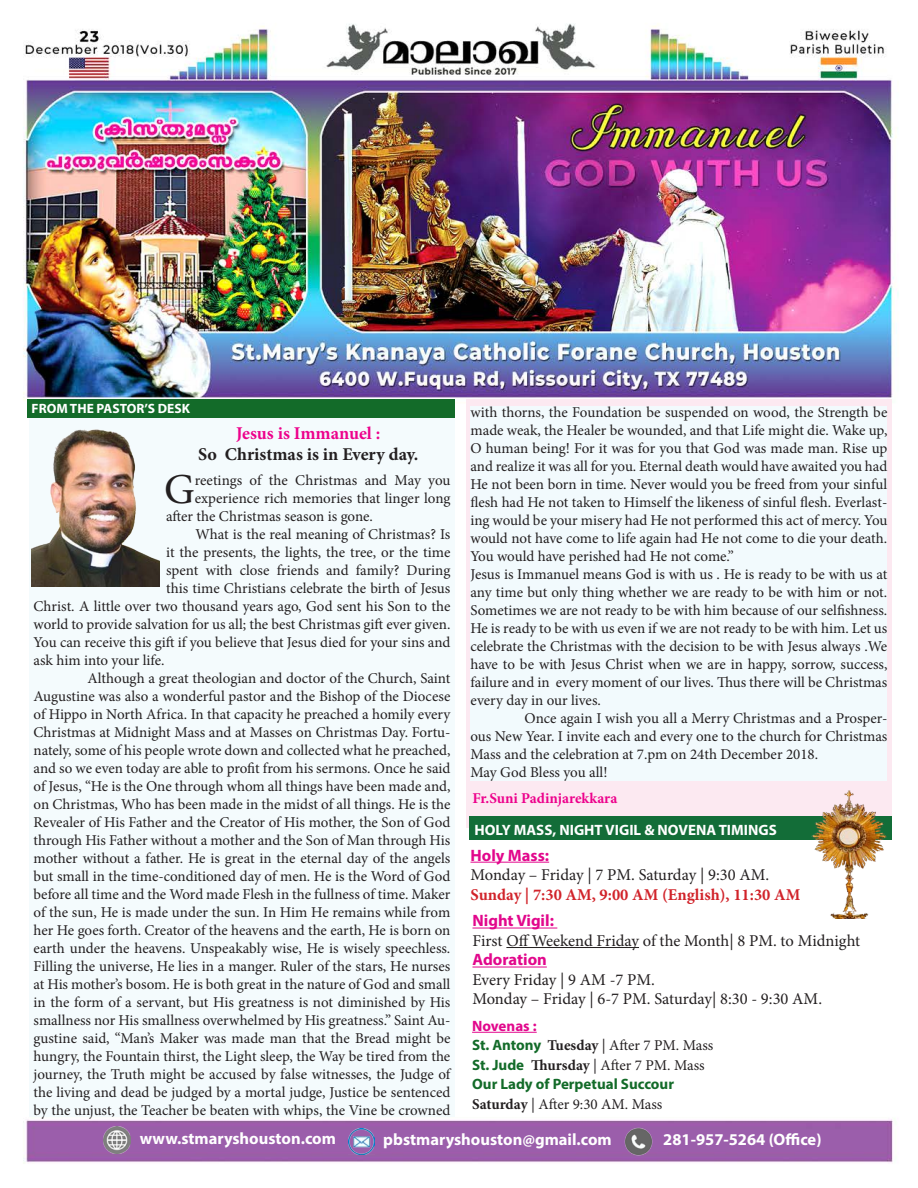
<style>
.page{position:relative;width:918px;height:1188px;background:#fff}
.page>*{position:absolute;margin:0;border:0;box-sizing:border-box;transform-origin:0 0}
.t1{font:42.75px "Minion Pro";color:#231f20}
.t2{font:700 18px "Minion Pro";color:#231f20}
.t3{font:700 18px "Minion Pro";color:#ed028c}
.t4{font:16.5px "Minion Pro";color:#231f20}
.t5{font:700 16.5px "Myriad Pro";color:#fff}
.t6{font:700 16.5px "Minion Pro";color:#d1232a}
.t7{font:700 16.5px "Myriad Pro";color:#e2078c}
.t8{font:15px/18px "Minion Pro";letter-spacing:-.005em;color:#231f20;text-align:justify}
.t9{font:700 15px "Myriad Pro";color:#fff}
.t10{font:700 15px "Myriad Pro";color:#136b29}
.t11{font:700 15px "Minion Pro";color:#ed028c}
.t12{font:700 15px "Myriad Pro";color:#e2078c}
.t13{font:700 13.5px "Myriad Pro";color:#fff}
.s1{font-family:"Myriad Pro";font-weight:700;color:#136b29}
.s2{font-weight:700}
</style>
<div class="page">
<img style="left:23px;top:23px;width:876px;height:1141px">
<div style="left:29px;top:417px;width:426px;height:700px;background:#f4fbfd"></div>
<div style="left:466px;top:400px;width:426px;height:428px;background:#fce9f1"></div>
<div style="left:471px;top:406px;width:416px;height:375px;background:#f2fafd"></div>
<img style="left:103px;top:1126px;width:28px;height:28px">
<img style="left:622px;top:1126px;width:33px;height:32px">
<img style="left:348px;top:1129px;width:27px;height:26px">
<hr style="left:472px;top:1032px;width:65px;height:1px;background:#e2078c">
<hr style="left:472px;top:928px;width:85px;height:1px;background:#e2078c">
<hr style="left:506px;top:947px;width:133px;height:1px;background:#231f20">
<hr style="left:472px;top:967px;width:75px;height:1px;background:#e2078c">
<hr style="left:471px;top:862px;width:78px;height:1px;background:#e2078c">
<div style="left:469px;top:816px;width:422px;height:24px;background:#136d38"></div>
<img style="left:805px;top:788px;width:89px;height:130px">
<img style="left:32px;top:429px;width:127px;height:158px">
<div style="left:27px;top:400px;width:428px;height:18px;background:#136b29"></div>
<p class="t13" style="left:32px;top:400px;width:160px">FROM THE PASTOR’S DESK</p>
<p class="t3" style="left:236px;top:420px;width:146px">Jesus is Immanuel :</p>
<p class="t2" style="left:198px;top:442px;width:222px">So Christmas is in Every day.</p>
<p class="t1" style="left:164px;top:461px;width:32px">G</p>
<p class="t8" style="left:195px;top:471px;width:257px">reetings of the Christmas and May you</p>
<p class="t8" style="left:195px;top:489px;width:257px">experience rich memories that linger long</p>
<p class="t8" style="left:166px;top:507px;width:208px">after the Christmas season is gone.</p>
<p class="t8" style="left:196px;top:525px;width:256px">What is the real meaning of Christmas? Is</p>
<p class="t8" style="left:166px;top:543px;width:286px">it the presents, the lights, the tree, or the time</p>
<p class="t8" style="left:166px;top:561px;width:286px">spent with close friends and family? During</p>
<p class="t8" style="left:166px;top:579px;width:286px">this time Christians celebrate the birth of Jesus</p>
<p class="t8" style="left:34px;top:597px;width:418px">Christ. A little over two thousand years ago, God sent his Son to the</p>
<p class="t8" style="left:34px;top:615px;width:418px">world to provide salvation for us all; the best Christmas gift ever given.</p>
<p class="t8" style="left:34px;top:633px;width:418px">You can receive this gift if you believe that Jesus died for your sins and</p>
<p class="t8" style="left:34px;top:651px;width:133px">ask him into your life.</p>
<p class="t8" style="left:34px;top:669px;width:418px;text-indent:54px">Although a great theologian and doctor of the Church, Saint Augustine was also a wonderful pastor and the Bishop of the Diocese of Hippo in North Africa. In that capacity he preached a homily every Christmas at Midnight Mass and at Masses on Christmas Day. Fortu&shy;nately, some of his people wrote down and collected what he preached, and so we even today are able to profit from his sermons. Once he said of Jesus, “He is the One through whom all things have been made and, on Christmas, Who has been made in the midst of all things. He is the Revealer of His Father and the Creator of His mother, the Son of God through His Father without a mother and the Son of Man through His mother without a father. He is great in the eternal day of the angels but small in the time-conditioned day of men. He is the Word of God before all time and the Word made Flesh in the fullness of time. Maker of the sun, He is made under the sun. In Him He remains while from her He goes forth. Creator of the heavens and the earth, He is born on earth under the heavens. Unspeakably wise, He is wisely speechless.<br>Filling the universe, He lies in a manger. Ruler of the stars, He nurses at His mother’s bosom. He is both great in the nature of God and small in the form of a servant, but His greatness is not diminished by His smallness nor His smallness overwhelmed by His greatness.” Saint Au&shy;gustine said, “Man’s Maker was made man that the Bread might be hungry, the Fountain thirst, the Light sleep, the Way be tired from the journey, the Truth might be accused by false witnesses, the Judge of the living and dead be judged by a mortal judge, Justice be sentenced by the unjust, the Teacher be beaten with whips, the Vine be crowned</p>
<p class="t8" style="left:471px;top:403px;width:418px">with thorns, the Foundation be suspended on wood, the Strength be made weak, the Healer be wounded, and that Life might die. Wake up, O human being! For it was for you that God was made man. Rise up and realize it was all for you. Eternal death would have awaited you had He not been born in time. Never would you be freed from your sinful flesh had He not taken to Himself the likeness of sinful flesh. Everlast&shy;ing would be your misery had He not performed this act of mercy. You would not have come to life again had He not come to die your death.<br>You would have perished had He not come.”</p>
<p class="t8" style="left:471px;top:565px;width:418px">Jesus is Immanuel means God is with us . He is ready to be with us at any time but only thing whether we are ready to be with him or not.<br>Sometimes we are not ready to be with him because of our selfishness.<br>He is ready to be with us even if we are not ready to be with him. Let us celebrate the Christmas with the decision to be with Jesus always .We have to be with Jesus Christ when we are in happy, sorrow, success, failure and in every moment of our lives. Thus there will be Christmas every day in our lives.</p>
<p class="t8" style="left:471px;top:709px;width:418px;text-indent:54px">Once again I wish you all a Merry Christmas and a Prosper&shy;ous New Year. I invite each and every one to the church for Christmas Mass and the celebration at 7.pm on 24th December 2018.</p>
<p class="t8" style="left:471px;top:763px;width:138px">May God Bless you all!</p>
<p class="t11" style="left:472px;top:788px;width:146px">Fr.Suni Padinjarekkara</p>
<p class="t9" style="left:474px;top:820px;width:304px">HOLY MASS, NIGHT VIGIL &amp; NOVENA TIMINGS</p>
<p class="t7" style="left:471px;top:844px;width:80px">Holy Mass:</p>
<p class="t4" style="left:471px;top:864px;width:300px">Monday – Friday | 7 PM. Saturday | 9:30 AM.</p>
<p class="t6" style="left:471px;top:883px;width:331px">Sunday | 7:30 AM, 9:00 AM (English), 11:30 AM</p>
<p class="t7" style="left:472px;top:910px;width:83px">Night Vigil:</p>
<p class="t4" style="left:472px;top:930px;width:389px">First Off Weekend Friday of the Month| 8 PM. to Midnight</p>
<p class="t7" style="left:472px;top:949px;width:76px">Adoration</p>
<p class="t4" style="left:472px;top:969px;width:184px">Every Friday | 9 AM -7 PM.</p>
<p class="t4" style="left:472px;top:988px;width:351px">Monday – Friday | 6-7 PM. Saturday| 8:30 - 9:30 AM.</p>
<p class="t12" style="left:472px;top:1016px;width:66px">Novenas :</p>
<p class="t8" style="left:472px;top:1037px;width:243px"><span class="s1">St. Antony</span> <span class="s2">Tuesday</span> | After 7 PM. Mass</p>
<p class="t8" style="left:472px;top:1056px;width:234px"><span class="s1">St. Jude</span> <span class="s2">Thursday</span> | After 7 PM. Mass</p>
<p class="t10" style="left:472px;top:1074px;width:203px">Our Lady of Perpetual Succour</p>
<p class="t8" style="left:472px;top:1095px;width:192px"><span class="s2">Saturday</span> | After 9:30 AM. Mass</p>
<p class="t5" style="left:140px;top:1128px;width:198px">www.stmaryshouston.com</p>
<p class="t5" style="left:383px;top:1128px;width:230px">pbstmaryshouston@gmail.com</p>
<p class="t5" style="left:663px;top:1129px;width:160px">281-957-5264 (Office)</p>
</div>
